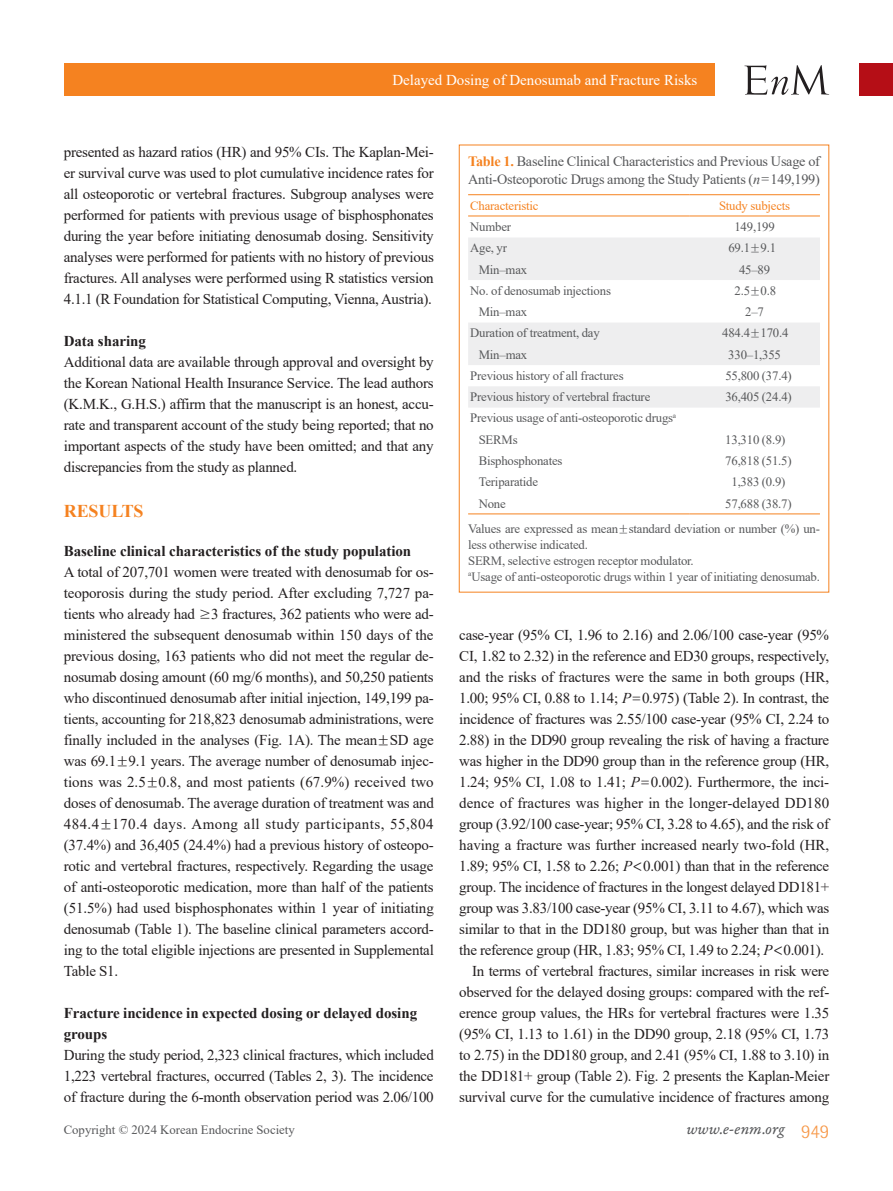
<style>
.page{position:relative;width:893px;height:1191px;background:#fff}
.page>*{position:absolute;margin:0;border:0;box-sizing:border-box;transform-origin:0 0}
.t1{font:700 18px "Times New Roman";letter-spacing:-.005em;color:#f58220}
.t2{font:16.5px "Garamond Premr Pro It Capt";color:#57585a}
.t3{font:15px/21px "Times New Roman";letter-spacing:-.015em;color:#231f20;text-align:justify}
.t4{font:700 15px/21px "Times New Roman";letter-spacing:-.005em;color:#231f20}
.t5{font:15px "Times New Roman";letter-spacing:.005em;color:#231f20}
.t6{font:15px "Times New Roman";color:#fff}
.t7{font:14.25px/17.9px "Times New Roman";letter-spacing:-.015em;color:#57585a}
.t8{font:12.75px/15.9px "Times New Roman";letter-spacing:-.015em;color:#57585a}
.t9{font:12.75px "Times New Roman";letter-spacing:-.015em;color:#f58220}
.s1{font-family:"Dotum"}
.s2{font-weight:700;color:#f58220}
.s3{font-style:italic}
.s4{font-family:"Rotis Semi Sans Std";font-weight:300;font-size:19.5px;color:#f79848}
</style>
<div class="page">
<div style="left:859px;top:64px;width:34px;height:32px;background:#b50e16"></div>
<div style="left:64px;top:64px;width:650px;height:32px;background:#f58220"></div>
<svg style="left:744px;top:65px;width:85px;height:30px"></svg>
<svg style="left:468px;top:238px;width:352px;height:169px;fill:#eeeeef"></svg>
<hr style="left:468px;top:194px;width:221px;height:1px;background:#f58220">
<hr style="left:689px;top:194px;width:131px;height:1px;background:#f58220">
<hr style="left:468px;top:216px;width:221px;height:1px;background:#f58220">
<hr style="left:689px;top:216px;width:131px;height:1px;background:#f58220">
<hr style="left:468px;top:513px;width:221px;height:1px;background:#f58220">
<hr style="left:689px;top:513px;width:131px;height:1px;background:#f58220">
<p class="t6" style="left:392px;top:69px;width:306px">Delayed Dosing of Denosumab and Fracture Risks</p>
<p class="t3" style="left:64px;top:141px;width:372px">presented as hazard ratios (HR) and 95% CIs. The Kaplan-Mei&shy;er survival curve was used to plot cumulative incidence rates for all osteoporotic or vertebral fractures. Subgroup analyses were performed for patients with previous usage of bisphosphonates during the year before initiating denosumab dosing. Sensitivity analyses were performed for patients with no history of previous fractures. All analyses were performed using R statistics version 4.1.1 (R Foundation for Statistical Computing, Vienna, Austria).</p>
<p class="t4" style="left:64px;top:330px;width:84px">Data sharing</p>
<p class="t3" style="left:64px;top:351px;width:372px">Additional data are available through approval and oversight by the Korean National Health Insurance Service. The lead authors (K.M.K., G.H.S.) affirm that the manuscript is an honest, accu&shy;rate and transparent account of the study being reported; that no important aspects of the study have been omitted; and that any discrepancies from the study as planned.</p>
<p class="t1" style="left:64px;top:498px;width:81px">RESULTS</p>
<p class="t4" style="left:64px;top:540px;width:349px">Baseline clinical characteristics of the study population</p>
<p class="t3" style="left:64px;top:561px;width:372px">A total of 207,701 women were treated with denosumab for os&shy;teoporosis during the study period. After excluding 7,727 pa&shy;tients who already had <span class="s1">≥</span>3 fractures, 362 patients who were ad&shy;ministered the subsequent denosumab within 150 days of the previous dosing, 163 patients who did not meet the regular de&shy;nosumab dosing amount (60 mg/6 months), and 50,250 patients who discontinued denosumab after initial injection, 149,199 pa&shy;tients, accounting for 218,823 denosumab administrations, were finally included in the analyses (Fig. 1A). The mean<span class="s1">±</span>SD age was 69.1<span class="s1">±</span>9.1 years. The average number of denosumab injec&shy;tions was 2.5<span class="s1">±</span>0.8, and most patients (67.9%) received two doses of denosumab. The average duration of treatment was and 484.4<span class="s1">±</span>170.4 days. Among all study participants, 55,804 (37.4%) and 36,405 (24.4%) had a previous history of osteopo&shy;rotic and vertebral fractures, respectively. Regarding the usage of anti-osteoporotic medication, more than half of the patients (51.5%) had used bisphosphonates within 1 year of initiating denosumab (Table 1). The baseline clinical parameters accord&shy;ing to the total eligible injections are presented in Supplemental Table S1.</p>
<p class="t4" style="left:64px;top:1002px;width:355px">Fracture incidence in expected dosing or delayed dosing groups</p>
<p class="t3" style="left:64px;top:1044px;width:371px">During the study period, 2,323 clinical fractures, which included 1,223 vertebral fractures, occurred (Tables 2, 3). The incidence of fracture during the 6-month observation period was 2.06/100</p>
<p class="t7" style="left:468px;top:152px;width:353px"><span class="s2">Table 1.</span> Baseline Clinical Characteristics and Previous Usage of<br>Anti-Osteoporotic Drugs among the Study Patients (<span class="s3">n</span><span class="s1">=</span>149,199)</p>
<p class="t9" style="left:470px;top:196px;width:70px">Characteristic</p>
<p class="t9" style="left:719px;top:196px;width:73px">Study subjects</p>
<p class="t8" style="left:470px;top:218px;width:42px">Number</p>
<p class="t8" style="left:734px;top:218px;width:42px">149,199</p>
<p class="t8" style="left:470px;top:240px;width:38px">Age, yr</p>
<p class="t8" style="left:728px;top:240px;width:49px">69.1<span class="s1">±</span>9.1</p>
<p class="t8" style="left:479px;top:261px;width:50px">Min–max</p>
<p class="t8" style="left:739px;top:261px;width:33px">45–89</p>
<p class="t8" style="left:470px;top:282px;width:142px">No. of denosumab injections</p>
<p class="t8" style="left:734px;top:282px;width:43px">2.5<span class="s1">±</span>0.8</p>
<p class="t8" style="left:479px;top:303px;width:50px">Min–max</p>
<p class="t8" style="left:745px;top:303px;width:20px">2–7</p>
<p class="t8" style="left:470px;top:325px;width:131px">Duration of treatment, day</p>
<p class="t8" style="left:722px;top:325px;width:68px">484.4<span class="s1">±</span>170.4</p>
<p class="t8" style="left:479px;top:346px;width:50px">Min–max</p>
<p class="t8" style="left:728px;top:346px;width:54px">330–1,355</p>
<p class="t8" style="left:470px;top:367px;width:155px">Previous history of all fractures</p>
<p class="t8" style="left:725px;top:367px;width:68px">55,800 (37.4)</p>
<p class="t8" style="left:470px;top:388px;width:182px">Previous history of vertebral fracture</p>
<p class="t8" style="left:725px;top:388px;width:68px">36,405 (24.4)</p>
<p class="t8" style="left:479px;top:407px;width:199px;line-height:21.3px;text-indent:-8px">Previous usage of anti-osteoporotic drugs<sup>a<br></sup>SERMs</p>
<p class="t8" style="left:725px;top:431px;width:62px">13,310 (8.9)</p>
<p class="t8" style="left:479px;top:452px;width:85px">Bisphosphonates</p>
<p class="t8" style="left:725px;top:452px;width:68px">76,818 (51.5)</p>
<p class="t8" style="left:479px;top:473px;width:61px">Teriparatide</p>
<p class="t8" style="left:731px;top:473px;width:56px">1,383 (0.9)</p>
<p class="t8" style="left:479px;top:495px;width:29px">None</p>
<p class="t8" style="left:468px;top:490px;width:353px;line-height:25.8px;text-indent:257px">57,688 (38.7)<br>Values are expressed as mean<span class="s1">±</span>standard deviation or number (%) un-</p>
<p class="t8" style="left:468px;top:536px;width:353px">less otherwise indicated.<br>SERM, selective estrogen receptor modulator.<br><sup>a</sup>Usage of anti-osteoporotic drugs within 1 year of initiating denosumab.</p>
<p class="t3" style="left:459px;top:624px;width:371px">case-year (95% CI, 1.96 to 2.16) and 2.06/100 case-year (95%</p>
<p class="t3" style="left:459px;top:645px;width:371px">CI, 1.82 to 2.32) in the reference and ED30 groups, respectively,</p>
<p class="t3" style="left:459px;top:666px;width:371px">and the risks of fractures were the same in both groups (HR,</p>
<p class="t3" style="left:459px;top:687px;width:371px">1.00; 95% CI, 0.88 to 1.14; <span class="s3">P</span><span class="s1">=</span>0.975) (Table 2). In contrast, the</p>
<p class="t3" style="left:459px;top:708px;width:371px">incidence of fractures was 2.55/100 case-year (95% CI, 2.24 to</p>
<p class="t3" style="left:459px;top:729px;width:371px">2.88) in the DD90 group revealing the risk of having a fracture</p>
<p class="t3" style="left:459px;top:750px;width:371px">was higher in the DD90 group than in the reference group (HR,</p>
<p class="t3" style="left:459px;top:771px;width:371px">1.24; 95% CI, 1.08 to 1.41; <span class="s3">P</span><span class="s1">=</span>0.002). Furthermore, the inci-</p>
<p class="t5" style="left:459px;top:792px;width:371px">dence of fractures was higher in the longer-delayed DD180</p>
<p class="t3" style="left:459px;top:813px;width:371px">group (3.92/100 case-year; 95% CI, 3.28 to 4.65), and the risk of</p>
<p class="t3" style="left:459px;top:834px;width:371px">having a fracture was further increased nearly two-fold (HR,</p>
<p class="t3" style="left:459px;top:855px;width:371px">1.89; 95% CI, 1.58 to 2.26; <span class="s3">P</span><span class="s1">&lt;</span>0.001) than that in the reference</p>
<p class="t3" style="left:459px;top:876px;width:372px">group. The incidence of fractures in the longest delayed DD181+</p>
<p class="t3" style="left:459px;top:897px;width:371px">group was 3.83/100 case-year (95% CI, 3.11 to 4.67), which was</p>
<p class="t3" style="left:459px;top:918px;width:372px">similar to that in the DD180 group, but was higher than that in</p>
<p class="t3" style="left:459px;top:939px;width:367px">the reference group (HR, 1.83; 95% CI, 1.49 to 2.24; <span class="s3">P</span><span class="s1">&lt;</span>0.001).</p>
<p class="t3" style="left:472px;top:960px;width:359px">In terms of vertebral fractures, similar increases in risk were</p>
<p class="t3" style="left:459px;top:981px;width:372px">observed for the delayed dosing groups: compared with the ref-</p>
<p class="t3" style="left:459px;top:1002px;width:371px">erence group values, the HRs for vertebral fractures were 1.35</p>
<p class="t3" style="left:459px;top:1023px;width:371px">(95% CI, 1.13 to 1.61) in the DD90 group, 2.18 (95% CI, 1.73</p>
<p class="t3" style="left:459px;top:1044px;width:371px">to 2.75) in the DD180 group, and 2.41 (95% CI, 1.88 to 3.10) in</p>
<p class="t3" style="left:459px;top:1065px;width:371px">the DD181+ group (Table 2). Fig. 2 presents the Kaplan-Meier</p>
<p class="t3" style="left:459px;top:1086px;width:371px">survival curve for the cumulative incidence of fractures among</p>
<p class="t8" style="left:64px;top:1120px;width:233px">Copyright © 2024 Korean Endocrine Society</p>
<p class="t2" style="left:686px;top:1118px;width:144px">www.e-enm.org <span class="s4">949</span></p>
</div>
